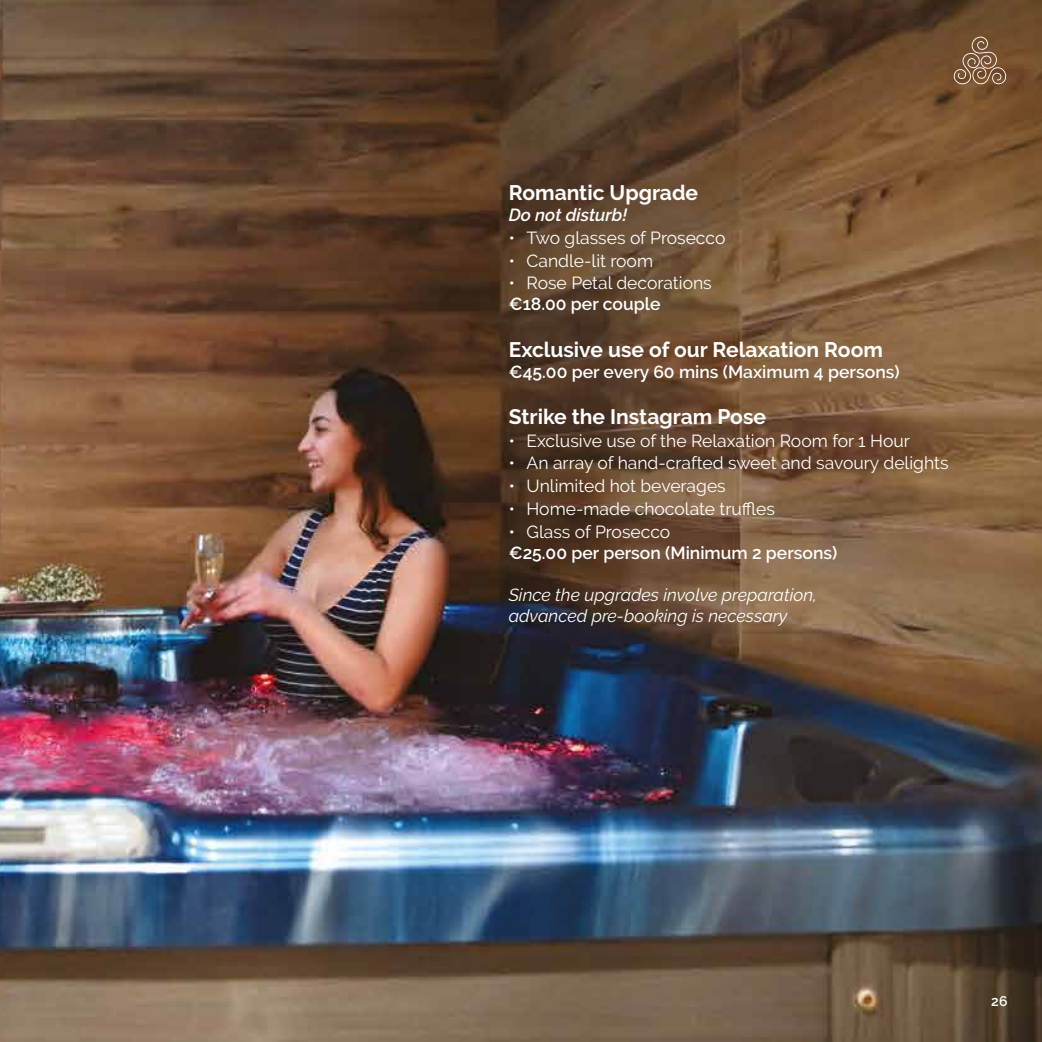
<style>
.page{position:relative;width:1042px;height:1042px;background:#fff}
.page>*{position:absolute;margin:0;border:0;box-sizing:border-box;transform-origin:0 0}
.t1{font:700 21px "Raleway";color:#fff}
.t2{font:17.5px "Raleway";color:#fff}
.t3{font:600 17.5px "Raleway";color:#fff}
.t4{font:italic 17.5px/21px "Raleway";color:#fff}
.t5{font:italic 600 17.5px "Raleway";color:#fff}
.t6{font:600 14px "Raleway";color:#fff}
</style>
<div class="page">
<img style="left:0;top:0;width:1042px;height:1042px">
<svg style="left:952px;top:37px;width:55px;height:48px;background:#866548"></svg>
<p class="t1" style="left:509px;top:181px;width:191px">Romantic Upgrade</p>
<p class="t5" style="left:509px;top:205px;width:120px">Do not disturb!</p>
<p class="t2" style="left:509px;top:228px;width:218px">• Two glasses of Prosecco</p>
<p class="t2" style="left:509px;top:250px;width:146px">• Candle-lit room</p>
<p class="t2" style="left:509px;top:273px;width:205px">• Rose Petal decorations</p>
<p class="t3" style="left:509px;top:294px;width:153px">€18.00 per couple</p>
<p class="t1" style="left:509px;top:337px;width:376px">Exclusive use of our Relaxation Room</p>
<p class="t3" style="left:509px;top:361px;width:392px">€45.00 per every 60 mins (Maximum 4 persons)</p>
<p class="t1" style="left:509px;top:404px;width:259px">Strike the Instagram Pose</p>
<p class="t2" style="left:509px;top:430px;width:403px">• Exclusive use of the Relaxation Room for 1 Hour</p>
<p class="t2" style="left:509px;top:453px;width:441px">• An array of hand-crafted sweet and savoury delights</p>
<p class="t2" style="left:509px;top:476px;width:219px">• Unlimited hot beverages</p>
<p class="t2" style="left:509px;top:498px;width:268px">• Home-made chocolate truffles</p>
<p class="t2" style="left:509px;top:521px;width:163px">• Glass of Prosecco</p>
<p class="t3" style="left:509px;top:542px;width:330px">€25.00 per person (Minimum 2 persons)</p>
<p class="t4" style="left:509px;top:584px;width:310px">Since the upgrades involve preparation, advanced pre-booking is necessary</p>
<p class="t6" style="left:991px;top:993px;width:18px">26</p>
</div>
